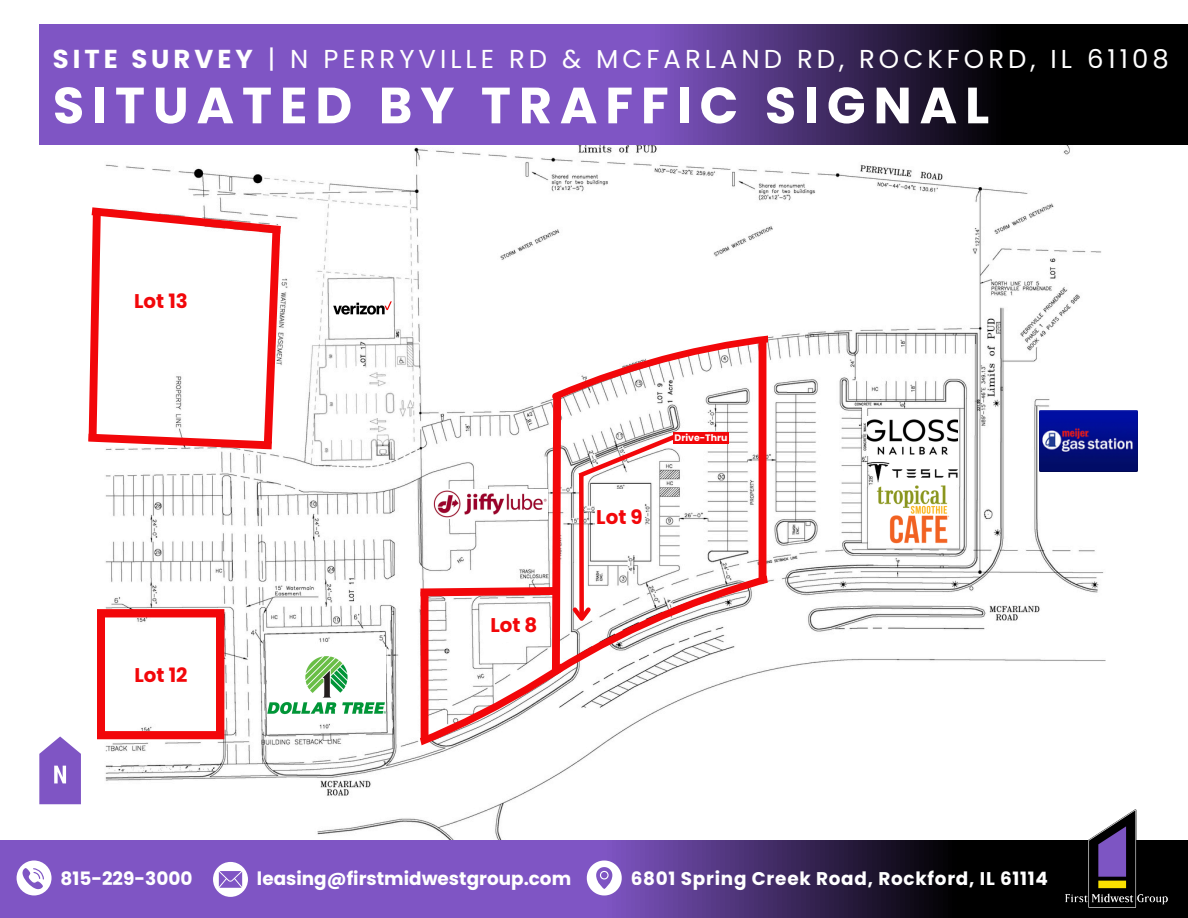
<style>
.page{position:relative;width:1188px;height:918px;background:#fff}
.page>*{position:absolute;margin:0;border:0;box-sizing:border-box;transform-origin:0 0}
.t1{font:700 50.85px "Poppins";letter-spacing:.155em;color:#fff}
.t2{font:25.95px "Poppins";letter-spacing:.155em;color:#fff}
.t3{font:700 19.8px "Poppins";color:#f2070a}
.t4{font:700 18.45px "Poppins";color:#fff}
.t5{font:700 18.45px "Poppins";letter-spacing:.04em;color:#fff}
.t6{font:700 9.45px "Poppins";color:#fff}
.s1{font-weight:700}
</style>
<div class="page">
<img style="left:101px;top:145px;width:1021px;height:696px">
<div style="left:875px;top:410px;width:75px;height:130px;background:#fff"></div>
<img style="left:875px;top:487px;width:75px;height:57px">
<img style="left:868px;top:416px;width:90px;height:40px">
<img style="left:1040px;top:410px;width:98px;height:61px">
<img style="left:332px;top:301px;width:61px;height:15px">
<img style="left:268px;top:647px;width:118px;height:74px">
<svg style="left:407px;top:332px;width:370px;height:422px"></svg>
<div style="left:673px;top:432px;width:56px;height:11px;background:#f2070a"></div>
<svg style="left:88px;top:203px;width:201px;height:251px"></svg>
<svg style="left:97px;top:609px;width:127px;height:130px"></svg>
<svg style="left:0;top:841px;width:1188px;height:77px;fill:#7f55c4"></svg>
<svg style="left:213px;top:862px;width:35px;height:35px"></svg>
<img style="left:1049px;top:805px;width:127px;height:108px">
<svg style="left:17px;top:861px;width:34px;height:34px"></svg>
<svg style="left:587px;top:861px;width:35px;height:34px"></svg>
<svg style="left:350px;top:365px;width:12px;height:16px"></svg>
<svg style="left:40px;top:24px;width:1148px;height:121px;fill:#7f55c4"></svg>
<svg style="left:39px;top:736px;width:42px;height:68px"></svg>
<img style="left:862px;top:457px;width:101px;height:30px">
<p class="t2" style="left:53px;top:40px;width:1117px"><span class="s1">SITE SURVEY</span> | N PERRYVILLE RD &amp; MCFARLAND RD, ROCKFORD, IL 61108</p>
<h3 class="t1" style="left:53px;top:70px;width:938px">SITUATED BY TRAFFIC SIGNAL</h3>
<p class="t3" style="left:134px;top:287px;width:55px">Lot 13</p>
<p class="t3" style="left:134px;top:661px;width:55px">Lot 12</p>
<p class="t3" style="left:490px;top:611px;width:49px">Lot 8</p>
<p class="t3" style="left:596px;top:503px;width:48px">Lot 9</p>
<p class="t6" style="left:675px;top:431px;width:54px">Drive-Thru</p>
<h3 class="t4" style="left:61px;top:866px;width:133px">815-229-3000</h3>
<h3 class="t4" style="left:257px;top:866px;width:316px">leasing@firstmidwestgroup.com</h3>
<p class="t5" style="left:631px;top:866px;width:419px">6801 Spring Creek Road, Rockford, IL 61114</p>
</div>
